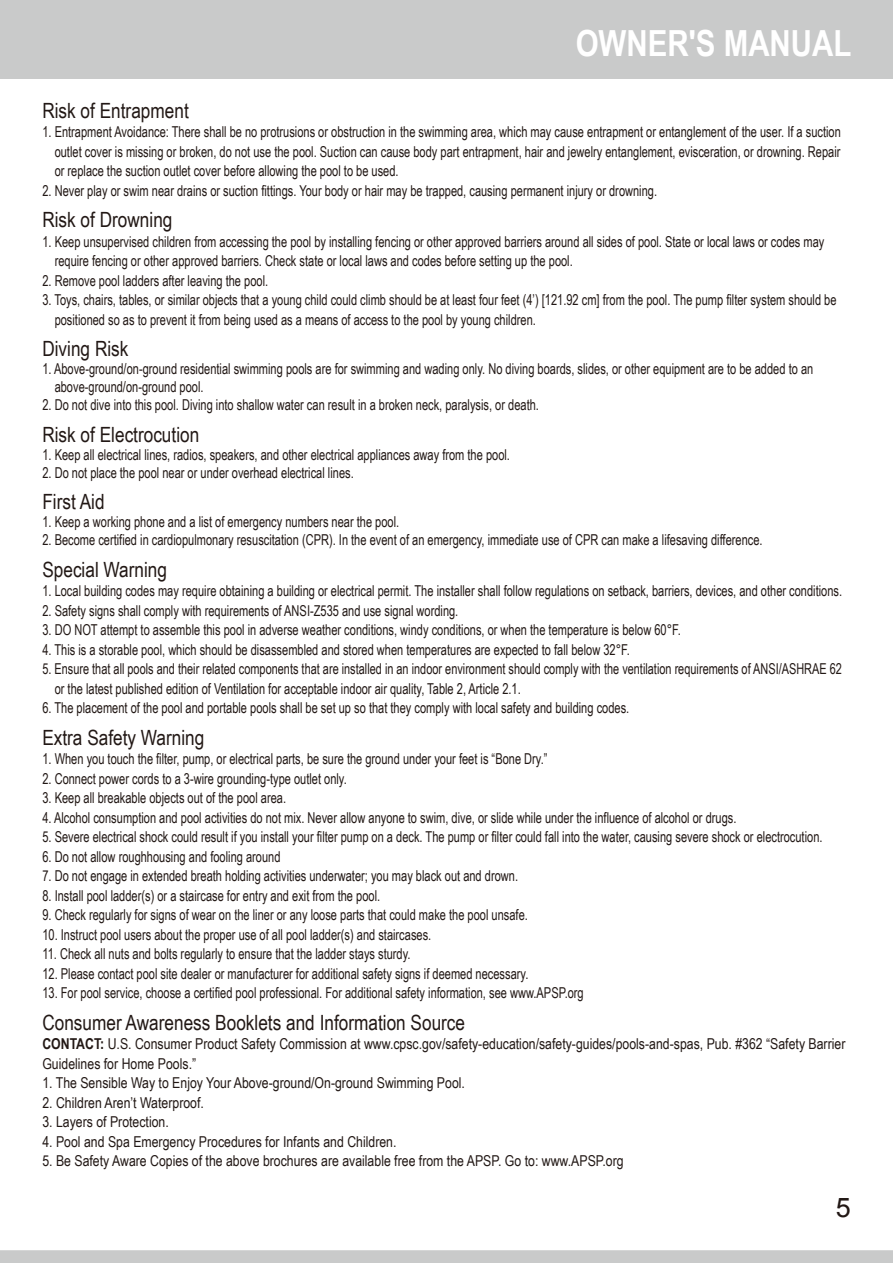
<style>
.page{position:relative;width:893px;height:1263px;background:#fff}
.page>*{position:absolute;margin:0;border:0;box-sizing:border-box;transform-origin:0 0}
.t1{font:700 36px "Arial Narrow";color:#fff}
.t2{font:27px "Arial";color:#221815}
.t3{font:21px "Arial Narrow";color:#221815}
.t4{font:15px/19.5px "Arial Narrow";color:#221815;scale:.9 1}
.t5{font:15px/19.5px "Arial Narrow";color:#221815}
.t6{font:15px/19.5px "Arial Narrow";color:#221815;scale:.89 1}
.s1{font-weight:700}
</style>
<div class="page">
<div style="left:0;top:0;width:893px;height:78px;background:#c9caca"></div>
<svg style="left:0;top:1250px;width:893px;height:13px;background:#c9caca"></svg>
<h1 class="t1" style="left:576px;top:17px;width:277px">OWNER′S MANUAL</h1>
<h3 class="t3" style="left:42px;top:95px;width:148px">Risk of Entrapment</h3>
<p class="t4" style="left:55px;top:121px;width:875px;text-align:justify;text-indent:-12px">1. Entrapment Avoidance: There shall be no protrusions or obstruction in the swimming area, which may cause entrapment or entanglement of the user. If a suction outlet cover is missing or broken, do not use the pool. Suction can cause body part entrapment, hair and jewelry entanglement, evisceration, or drowning. Repair or replace the suction outlet cover before allowing the pool to be used.</p>
<p class="t4" style="left:42px;top:180px;width:685px">2. Never play or swim near drains or suction fittings. Your body or hair may be trapped, causing permanent injury or drowning.</p>
<h3 class="t3" style="left:42px;top:204px;width:132px">Risk of Drowning</h3>
<p class="t4" style="left:55px;top:231px;width:857px;text-indent:-12px">1. Keep unsupervised children from accessing the pool by installing fencing or other approved barriers around all sides of pool. State or local laws or codes may require fencing or other approved barriers. Check state or local laws and codes before setting up the pool.</p>
<p class="t4" style="left:42px;top:270px;width:252px">2. Remove pool ladders after leaving the pool.</p>
<p class="t4" style="left:55px;top:289px;width:870px;text-indent:-12px">3. Toys, chairs, tables, or similar objects that a young child could climb should be at least four feet (4’) [121.92 cm] from the pool. The pump filter system should be positioned so as to prevent it from being used as a means of access to the pool by young children.</p>
<h3 class="t3" style="left:42px;top:333px;width:88px">Diving Risk</h3>
<p class="t4" style="left:55px;top:359px;width:844px;line-height:18px;text-indent:-12px">1. Above-ground/on-ground residential swimming pools are for swimming and wading only. No diving boards, slides, or other equipment are to be added to an above-ground/on-ground pool.</p>
<p class="t4" style="left:42px;top:394px;width:553px">2. Do not dive into this pool. Diving into shallow water can result in a broken neck, paralysis, or death.</p>
<h3 class="t3" style="left:42px;top:419px;width:158px">Risk of Electrocution</h3>
<p class="t4" style="left:42px;top:444px;width:521px">1. Keep all electrical lines, radios, speakers, and other electrical appliances away from the pool.</p>
<p class="t4" style="left:42px;top:462px;width:347px">2. Do not place the pool near or under overhead electrical lines.</p>
<h3 class="t3" style="left:42px;top:486px;width:64px">First Aid</h3>
<p class="t4" style="left:42px;top:511px;width:398px">1. Keep a working phone and a list of emergency numbers near the pool.</p>
<p class="t4" style="left:42px;top:529px;width:802px">2. Become certified in cardiopulmonary resuscitation (CPR). In the event of an emergency, immediate use of CPR can make a lifesaving difference.</p>
<h3 class="t3" style="left:42px;top:554px;width:126px">Special Warning</h3>
<p class="t4" style="left:42px;top:580px;width:890px">1. Local building codes may require obtaining a building or electrical permit. The installer shall follow regulations on setback, barriers, devices, and other conditions.</p>
<p class="t4" style="left:42px;top:600px;width:464px">2. Safety signs shall comply with requirements of ANSI-Z535 and use signal wording.</p>
<p class="t4" style="left:42px;top:619px;width:711px">3. DO NOT attempt to assemble this pool in adverse weather conditions, windy conditions, or when the temperature is below 60°F.</p>
<p class="t4" style="left:42px;top:639px;width:654px">4. This is a storable pool, which should be disassembled and stored when temperatures are expected to fall below 32°F.</p>
<p class="t6" style="left:55px;top:658px;width:886px;text-indent:-12px">5. Ensure that all pools and their related components that are installed in an indoor environment should comply with the ventilation requirements of ANSI/ASHRAE 62 or the latest published edition of Ventilation for acceptable indoor air quality, Table 2, Article 2.1.</p>
<p class="t4" style="left:42px;top:697px;width:654px">6. The placement of the pool and portable pools shall be set up so that they comply with local safety and building codes.</p>
<h3 class="t3" style="left:42px;top:722px;width:164px">Extra Safety Warning</h3>
<p class="t4" style="left:42px;top:748px;width:563px">1. When you touch the filter, pump, or electrical parts, be sure the ground under your feet is “Bone Dry.”</p>
<p class="t4" style="left:42px;top:768px;width:340px">2. Connect power cords to a 3-wire grounding-type outlet only.</p>
<p class="t4" style="left:42px;top:787px;width:272px">3. Keep all breakable objects out of the pool area.</p>
<p class="t4" style="left:42px;top:807px;width:773px">4. Alcohol consumption and pool activities do not mix. Never allow anyone to swim, dive, or slide while under the influence of alcohol or drugs.</p>
<p class="t4" style="left:42px;top:826px;width:868px">5. Severe electrical shock could result if you install your filter pump on a deck. The pump or filter could fall into the water, causing severe shock or electrocution.</p>
<p class="t4" style="left:42px;top:846px;width:266px">6. Do not allow roughhousing and fooling around</p>
<p class="t4" style="left:42px;top:865px;width:530px">7. Do not engage in extended breath holding activities underwater; you may black out and drown.</p>
<p class="t4" style="left:42px;top:885px;width:377px">8. Install pool ladder(s) or a staircase for entry and exit from the pool.</p>
<p class="t4" style="left:42px;top:904px;width:541px">9. Check regularly for signs of wear on the liner or any loose parts that could make the pool unsafe.</p>
<p class="t4" style="left:42px;top:924px;width:434px">10. Instruct pool users about the proper use of all pool ladder(s) and staircases.</p>
<p class="t4" style="left:42px;top:943px;width:411px">11. Check all nuts and bolts regularly to ensure that the ladder stays sturdy.</p>
<p class="t4" style="left:42px;top:963px;width:542px">12. Please contact pool site dealer or manufacturer for additional safety signs if deemed necessary.</p>
<p class="t4" style="left:42px;top:982px;width:603px">13. For pool service, choose a certified pool professional. For additional safety information, see www.APSP.org</p>
<h3 class="t3" style="left:42px;top:1007px;width:424px">Consumer Awareness Booklets and Information Source</h3>
<p class="t5" style="left:42px;top:1033px;width:805px"><span class="s1">CONTACT:</span> U.S. Consumer Product Safety Commission at www.cpsc.gov/safety-education/safety-guides/pools-and-spas, Pub. #362 “Safety Barrier<br>Guidelines for Home Pools.”</p>
<p class="t5" style="left:42px;top:1072px;width:424px">1. The Sensible Way to Enjoy Your Above-ground/On-ground Swimming Pool.</p>
<p class="t5" style="left:42px;top:1092px;width:163px">2. Children Aren’t Waterproof.</p>
<p class="t5" style="left:42px;top:1111px;width:128px">3. Layers of Protection.</p>
<p class="t5" style="left:42px;top:1131px;width:356px">4. Pool and Spa Emergency Procedures for Infants and Children.</p>
<p class="t5" style="left:42px;top:1150px;width:583px">5. Be Safety Aware Copies of the above brochures are available free from the APSP. Go to: www.APSP.org</p>
<h2 class="t2" style="left:836px;top:1190px;width:17px">5</h2>
</div>
